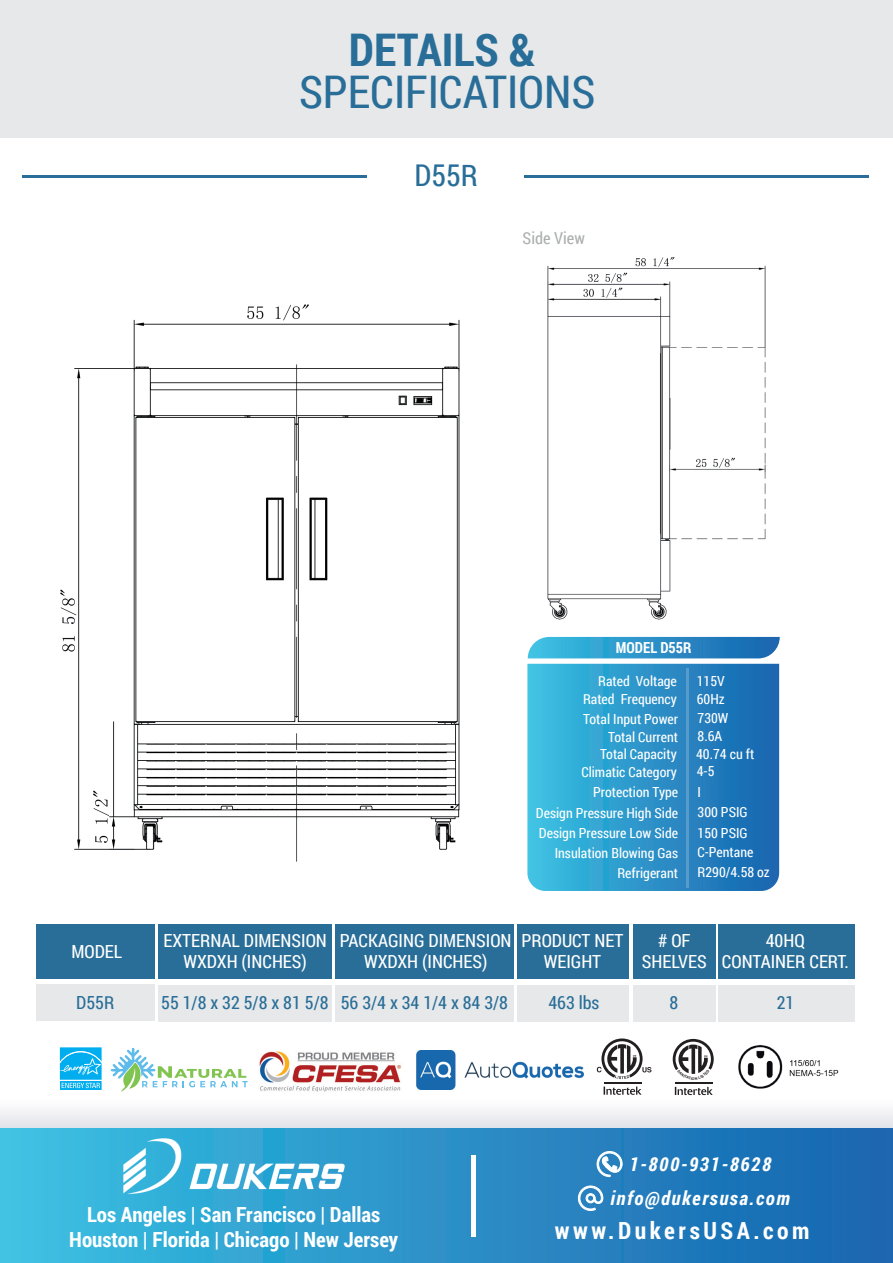
<style>
.page{position:relative;width:893px;height:1263px;background:#fff}
.page>*{position:absolute;margin:0;border:0;box-sizing:border-box;transform-origin:0 0}
.t1{font:45px "Roboto Condensed";color:#296e98}
.t2{font:700 45px "Roboto Condensed";color:#296e98}
.t3{font:30px "Roboto Condensed";color:#296e98}
.t4{font:700 23.55px "Roboto Condensed";letter-spacing:.15em;color:#fff}
.t5{font:700 20.85px/24.9px "Roboto Condensed";color:#fff;text-align:center}
.t6{font:italic 700 19.2px/33.9px "Roboto Condensed";letter-spacing:.08em;color:#fff;text-align:center}
.t7{font:18px/20.7px "Roboto Condensed";color:#fff;text-align:center}
.t8{font:18px "Roboto Condensed";color:#296e98}
.t9{font:16.5px "Roboto Condensed";color:#adb0b0}
.t10{font:700 15.15px "Roboto Condensed";color:#fff;scale:.96 1}
.t11{font:13.95px/20.9px "Roboto Condensed";color:#fff}
</style>
<div class="page">
<div style="left:0;top:1097px;width:893px;height:32px;background:linear-gradient(to bottom,#fff,#e1e3ea)"></div>
<div style="left:0;top:1128px;width:893px;height:135px;background:linear-gradient(to right,#3dc0e2,#1863ae)"></div>
<hr style="left:472px;top:1155px;width:4px;height:82px;background:#fff">
<svg style="left:597px;top:1151px;width:25px;height:26px"></svg>
<svg style="left:578px;top:1185px;width:26px;height:26px"></svg>
<img style="left:116px;top:1128px;width:235px;height:75px">
<div style="left:0;top:0;width:893px;height:138px;background:#e7e8e9"></div>
<hr style="left:22px;top:175px;width:345px;height:2px;background:#296e98">
<hr style="left:524px;top:175px;width:345px;height:2px;background:#296e98">
<div style="left:517px;top:924px;width:111px;height:55px;background:#296e98"></div>
<div style="left:158px;top:924px;width:174px;height:55px;background:#296e98"></div>
<div style="left:335px;top:924px;width:179px;height:55px;background:#296e98"></div>
<div style="left:158px;top:985px;width:174px;height:36px;background:#e7e8e9"></div>
<div style="left:335px;top:985px;width:179px;height:36px;background:#e7e8e9"></div>
<div style="left:517px;top:985px;width:111px;height:36px;background:#e7e8e9"></div>
<div style="left:37px;top:924px;width:118px;height:55px;background:#296e98"></div>
<div style="left:37px;top:984px;width:118px;height:37px;background:#e7e8e9"></div>
<div style="left:718px;top:924px;width:136px;height:55px;background:#296e98"></div>
<div style="left:718px;top:985px;width:136px;height:36px;background:#e7e8e9"></div>
<div style="left:633px;top:924px;width:82px;height:55px;background:#296e98"></div>
<div style="left:633px;top:985px;width:82px;height:36px;background:#e7e8e9"></div>
<svg style="left:527px;top:664px;width:252px;height:227px;background:#2b92c8"></svg>
<svg style="left:528px;top:637px;width:252px;height:21px;background:#3295c9"></svg>
<hr style="left:686px;top:668px;width:2px;height:220px;background:#fff">
<img style="left:60px;top:304px;width:400px;height:558px">
<img style="left:547px;top:257px;width:219px;height:363px">
<svg style="left:597px;top:1038px;width:54px;height:41px"></svg>
<svg style="left:604px;top:1086px;width:38px;height:9px"></svg>
<hr style="left:604px;top:1082px;width:38px;height:1px;background:#231f20">
<svg style="left:675px;top:1087px;width:38px;height:8px"></svg>
<hr style="left:675px;top:1083px;width:38px;height:1px;background:#231f20">
<svg style="left:111px;top:1048px;width:137px;height:43px"></svg>
<img style="left:416px;top:1051px;width:167px;height:38px">
<img style="left:738px;top:1044px;width:101px;height:45px">
<svg style="left:59px;top:1047px;width:43px;height:43px;background:#35bef2"></svg>
<img style="left:259px;top:1051px;width:142px;height:41px">
<svg style="left:673px;top:1039px;width:41px;height:35px"></svg>
<h1 class="t2" style="left:349px;top:18px;width:188px">DETAILS &amp;</h1>
<h1 class="t1" style="left:299px;top:61px;width:298px">SPECIFICATIONS</h1>
<h2 class="t3" style="left:415px;top:154px;width:65px">D55R</h2>
<p class="t9" style="left:523px;top:226px;width:64px">Side View</p>
<p class="t7" style="left:71px;top:940px;width:52px">MODEL</p>
<p class="t8" style="left:76px;top:990px;width:40px">D55R</p>
<p class="t10" style="left:616px;top:637px;width:80px">MODEL D55R</p>
<p class="t11" style="left:598px;top:670px;width:80px">Rated Voltage</p>
<p class="t11" style="left:697px;top:670px;width:29px">115V</p>
<p class="t11" style="left:583px;top:708px;width:96px">Total Input Power</p>
<p class="t11" style="left:698px;top:707px;width:32px">730W</p>
<p class="t11" style="left:608px;top:726px;width:71px">Total Current</p>
<p class="t11" style="left:698px;top:725px;width:26px">8.6A</p>
<p class="t11" style="left:581px;top:761px;width:97px">Climatic Category</p>
<p class="t11" style="left:697px;top:760px;width:19px">4-5</p>
<p class="t11" style="left:583px;top:688px;width:95px">Rated Frequency</p>
<p class="t11" style="left:697px;top:688px;width:29px">60Hz</p>
<p class="t11" style="left:600px;top:743px;width:78px">Total Capacity</p>
<p class="t11" style="left:696px;top:743px;width:60px">40.74 cu ft</p>
<p class="t11" style="left:593px;top:781px;width:86px">Protection Type</p>
<p class="t11" style="left:697px;top:781px;width:5px">I</p>
<p class="t11" style="left:536px;top:802px;width:144px">Design Pressure High Side<br>Design Pressure Low Side</p>
<p class="t11" style="left:697px;top:801px;width:52px">300 PSIG</p>
<p class="t11" style="left:697px;top:822px;width:52px">150 PSIG</p>
<p class="t11" style="left:555px;top:842px;width:125px">Insulation Blowing Gas</p>
<p class="t11" style="left:697px;top:841px;width:57px">C-Pentane</p>
<p class="t11" style="left:617px;top:862px;width:62px">Refrigerant</p>
<p class="t11" style="left:697px;top:861px;width:74px">R290/4.58 oz</p>
<p class="t7" style="left:163px;top:930px;width:165px">EXTERNAL DIMENSION<br>WXDXH (INCHES)</p>
<p class="t7" style="left:521px;top:930px;width:104px">PRODUCT NET<br>WEIGHT</p>
<p class="t8" style="left:161px;top:990px;width:169px">55 1/8 x 32 5/8 x 81 5/8</p>
<p class="t7" style="left:340px;top:930px;width:173px">PACKAGING DIMENSION<br>WXDXH (INCHES)</p>
<p class="t8" style="left:341px;top:990px;width:169px">56 3/4 x 34 1/4 x 84 3/8</p>
<p class="t8" style="left:548px;top:990px;width:53px">463 lbs</p>
<p class="t7" style="left:642px;top:930px;width:66px"># OF<br>SHELVES</p>
<p class="t8" style="left:670px;top:990px;width:10px">8</p>
<p class="t7" style="left:722px;top:930px;width:128px">40HQ<br>CONTAINER CERT.</p>
<p class="t8" style="left:777px;top:990px;width:19px">21</p>
<h3 class="t5" style="left:69px;top:1201px;width:330px">Los Angeles | San Francisco | Dallas<br>Houston | Florida | Chicago | New Jersey</h3>
<h3 class="t6" style="left:610px;top:1146px;width:181px">1-800-931-8628 info@dukersusa.com</h3>
<h3 class="t4" style="left:555px;top:1214px;width:256px">www.DukersUSA.com</h3>
</div>
